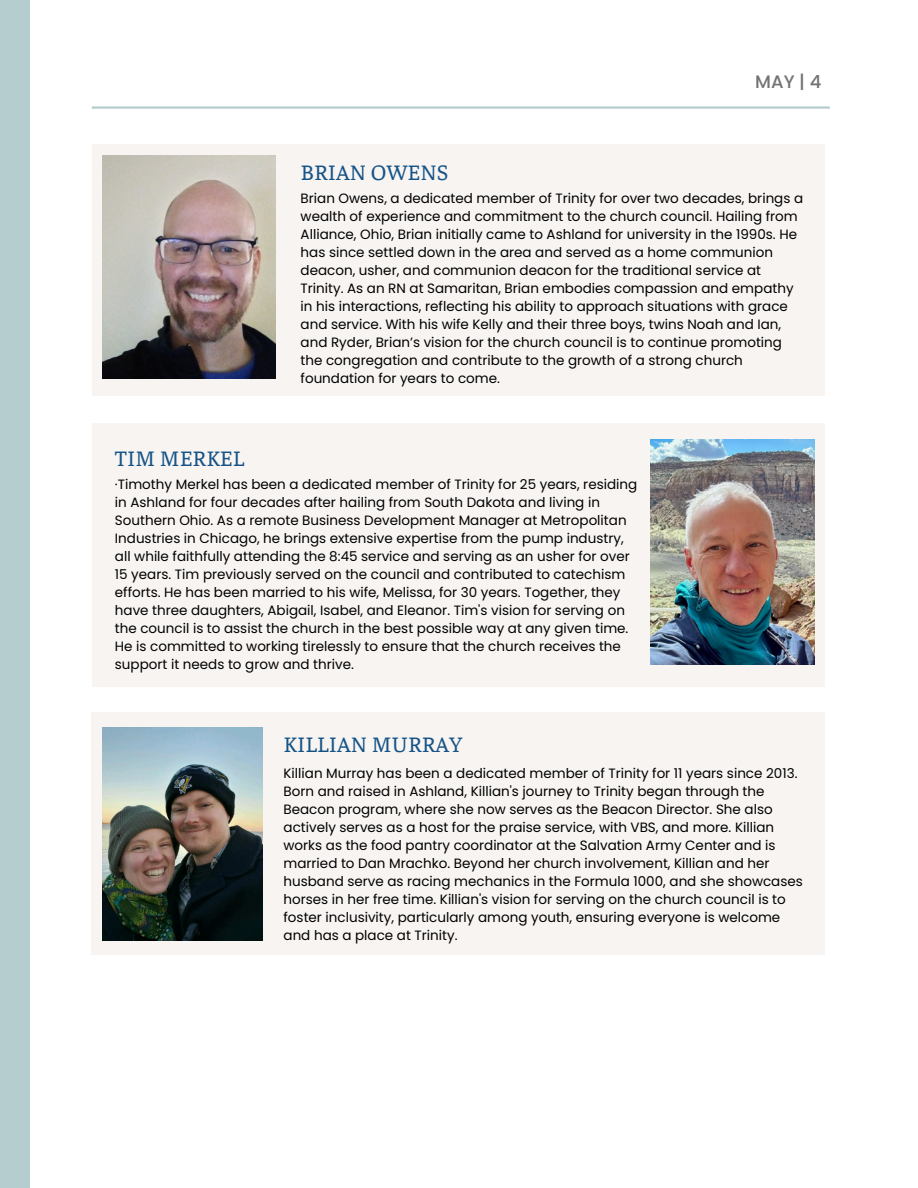
<style>
.page{position:relative;width:918px;height:1188px;background:#fff}
.page>*{position:absolute;margin:0;border:0;box-sizing:border-box;transform-origin:0 0}
.t1{font:22.5px "Faustina";color:#165487}
.t2{font:500 18px "Poppins";color:#737373}
.t3{font:13.5px/18px "Poppins";color:#000}
</style>
<div class="page">
<div style="left:0;top:0;width:30px;height:1188px;background:#b5cdcf"></div>
<div style="left:92px;top:424px;width:733px;height:263px;background:#f4f0ed"></div>
<img style="left:651px;top:439px;width:164px;height:226px">
<div style="left:92px;top:713px;width:733px;height:242px;background:#f4f0ed"></div>
<img style="left:103px;top:727px;width:160px;height:213px">
<div style="left:92px;top:145px;width:733px;height:251px;background:#f4f0ed"></div>
<img style="left:103px;top:155px;width:172px;height:223px">
<hr style="left:92px;top:106px;width:738px;height:3px;background:#b5cdcf">
<h1 class="t1" style="left:301px;top:156px;width:149px">BRIAN OWENS</h1>
<p class="t2" style="left:755px;top:69px;width:68px">MAY | 4</p>
<p class="t1" style="left:115px;top:443px;width:131px">TIM MERKEL</p>
<p class="t3" style="left:301px;top:189px;width:504px">Brian Owens, a dedicated member of Trinity for over two decades, brings a wealth of experience and commitment to the church council. Hailing from Alliance, Ohio, Brian initially came to Ashland for university in the 1990s. He has since settled down in the area and served as a home communion deacon, usher, and communion deacon for the traditional service at Trinity. As an RN at Samaritan, Brian embodies compassion and empathy in his interactions, reflecting his ability to approach situations with grace and service. With his wife Kelly and their three boys, twins Noah and Ian, and Ryder, Brian’s vision for the church council is to continue promoting the congregation and contribute to the growth of a strong church foundation for years to come.</p>
<h1 class="t3" style="left:115px;top:475px;width:524px">·Timothy Merkel has been a dedicated member of Trinity for 25 years, residing in Ashland for four decades after hailing from South Dakota and living in Southern Ohio. As a remote Business Development Manager at Metropolitan Industries in Chicago, he brings extensive expertise from the pump industry, all while faithfully attending the 8:45 service and serving as an usher for over 15 years. Tim previously served on the council and contributed to catechism efforts. He has been married to his wife, Melissa, for 30 years. Together, they have three daughters, Abigail, Isabel, and Eleanor. Tim's vision for serving on the council is to assist the church in the best possible way at any given time.<br>He is committed to working tirelessly to ensure that the church receives the support it needs to grow and thrive.</h1>
<p class="t1" style="left:284px;top:729px;width:180px">KILLIAN MURRAY</p>
<h1 class="t3" style="left:284px;top:764px;width:521px">Killian Murray has been a dedicated member of Trinity for 11 years since 2013.<br>Born and raised in Ashland, Killian's journey to Trinity began through the Beacon program, where she now serves as the Beacon Director. She also actively serves as a host for the praise service, with VBS, and more. Killian works as the food pantry coordinator at the Salvation Army Center and is married to Dan Mrachko. Beyond her church involvement, Killian and her husband serve as racing mechanics in the Formula 1000, and she showcases horses in her free time. Killian's vision for serving on the church council is to foster inclusivity, particularly among youth, ensuring everyone is welcome and has a place at Trinity.</h1>
</div>
